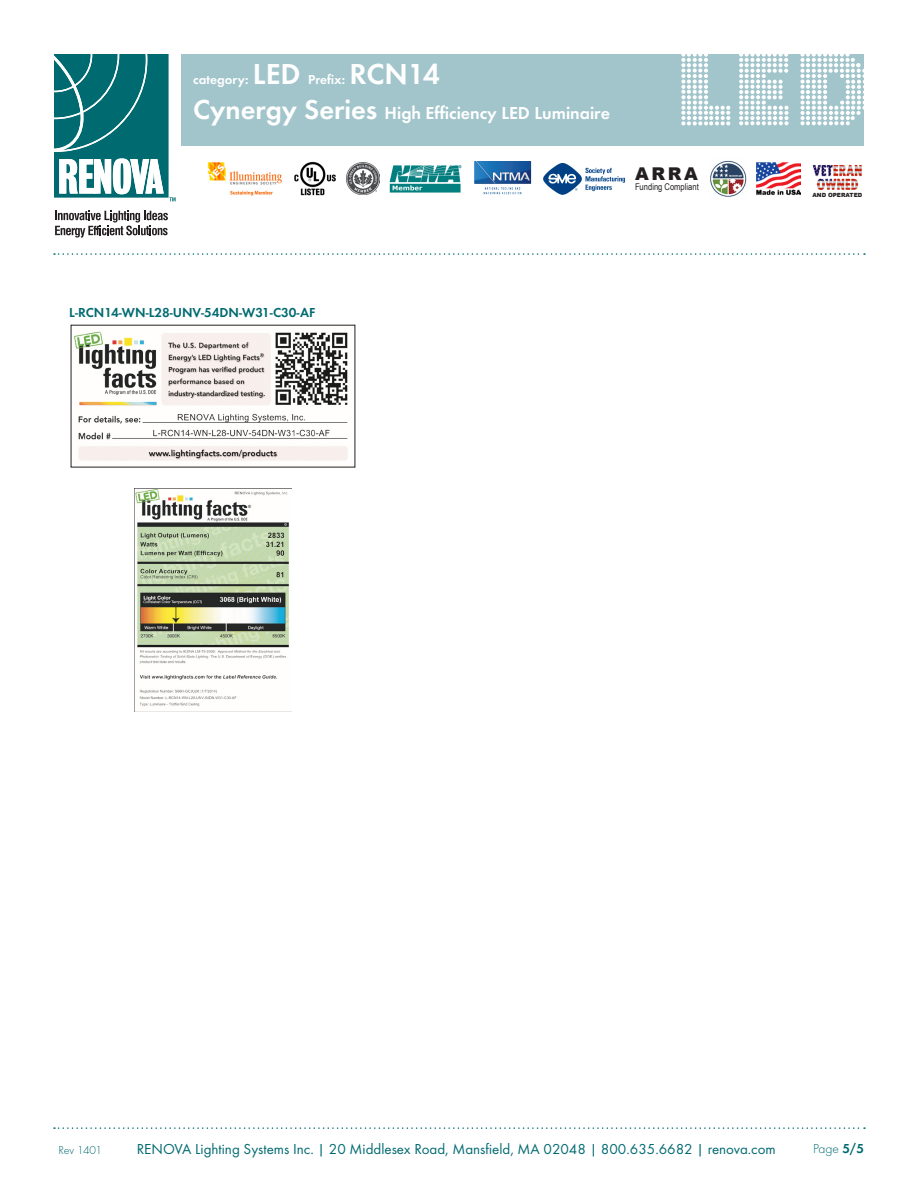
<style>
.page{position:relative;width:918px;height:1188px;background:#fff}
.page>*{position:absolute;margin:0;border:0;box-sizing:border-box;transform-origin:0 0}
.t1{font:600 30px "Futura T";color:#fff}
.t2{font:600 18px "Futura T";color:#fff}
.t3{font:900 17.55px "Arial";color:#231f20}
.t4{font:15px "Futura T";color:#006a71}
.t5{font:600 13.5px "Futura T";color:#006a71}
.t6{font:600 13.5px "Futura T";color:#fff}
.t7{font:300 13.5px "Futura T";color:#006a71}
.t8{font:300 12px "Futura T";letter-spacing:-.025em;color:#006a71}
.t9{font:9.3px "Arial Narrow";color:#231f20}
.t10{font:900 5.7px "Arial";color:#231f20}
.s1{font-size:28.5px}
.s2{font-weight:600}
</style>
<div class="page">
<svg style="left:54px;top:1127px;width:811px;height:2px"></svg>
<svg style="left:55px;top:211px;width:113px;height:27px"></svg>
<svg style="left:54px;top:54px;width:122px;height:147px"></svg>
<div style="left:181px;top:54px;width:683px;height:92px;background:#a2c5cb"></div>
<svg style="left:54px;top:253px;width:811px;height:2px"></svg>
<svg style="left:739px;top:54px;width:50px;height:71px"></svg>
<svg style="left:800px;top:54px;width:64px;height:71px"></svg>
<svg style="left:681px;top:54px;width:49px;height:71px"></svg>
<img style="left:813px;top:165px;width:49px;height:25px">
<img style="left:757px;top:162px;width:43px;height:34px">
<img style="left:710px;top:160px;width:37px;height:37px">
<img style="left:543px;top:163px;width:82px;height:32px">
<img style="left:389px;top:164px;width:73px;height:29px">
<img style="left:474px;top:162px;width:58px;height:33px">
<img style="left:347px;top:163px;width:32px;height:32px">
<img style="left:294px;top:161px;width:42px;height:35px">
<img style="left:207px;top:162px;width:75px;height:34px">
<img style="left:134px;top:489px;width:158px;height:223px">
<img style="left:74px;top:331px;width:274px;height:130px">
<p class="t1" style="left:253px;top:57px;width:49px">LED</p>
<p class="t6" style="left:308px;top:72px;width:39px">Prefix:</p>
<p class="t1" style="left:350px;top:57px;width:92px">RCN14</p>
<p class="t2" style="left:193px;top:103px;width:418px"><span class="s1">Cynergy Series</span> High Efficiency LED Luminaire</p>
<p class="t6" style="left:193px;top:72px;width:57px">category:</p>
<p class="t3" style="left:635px;top:161px;width:64px">ARRA</p>
<p class="t9" style="left:635px;top:180px;width:65px">Funding Compliant</p>
<p class="t5" style="left:69px;top:304px;width:248px">L-RCN14-WN-L28-UNV-54DN-W31-C30-AF</p>
<p class="t10" style="left:813px;top:191px;width:51px">AND OPERATED</p>
<p class="t8" style="left:59px;top:1143px;width:45px">Rev 1401</p>
<p class="t4" style="left:137px;top:1140px;width:641px">RENOVA Lighting Systems Inc. | 20 Middlesex Road, Mansfield, MA 02048 | 800.635.6682 | renova.com</p>
<p class="t7" style="left:813px;top:1141px;width:52px">Page <span class="s2">5/5</span></p>
</div>
